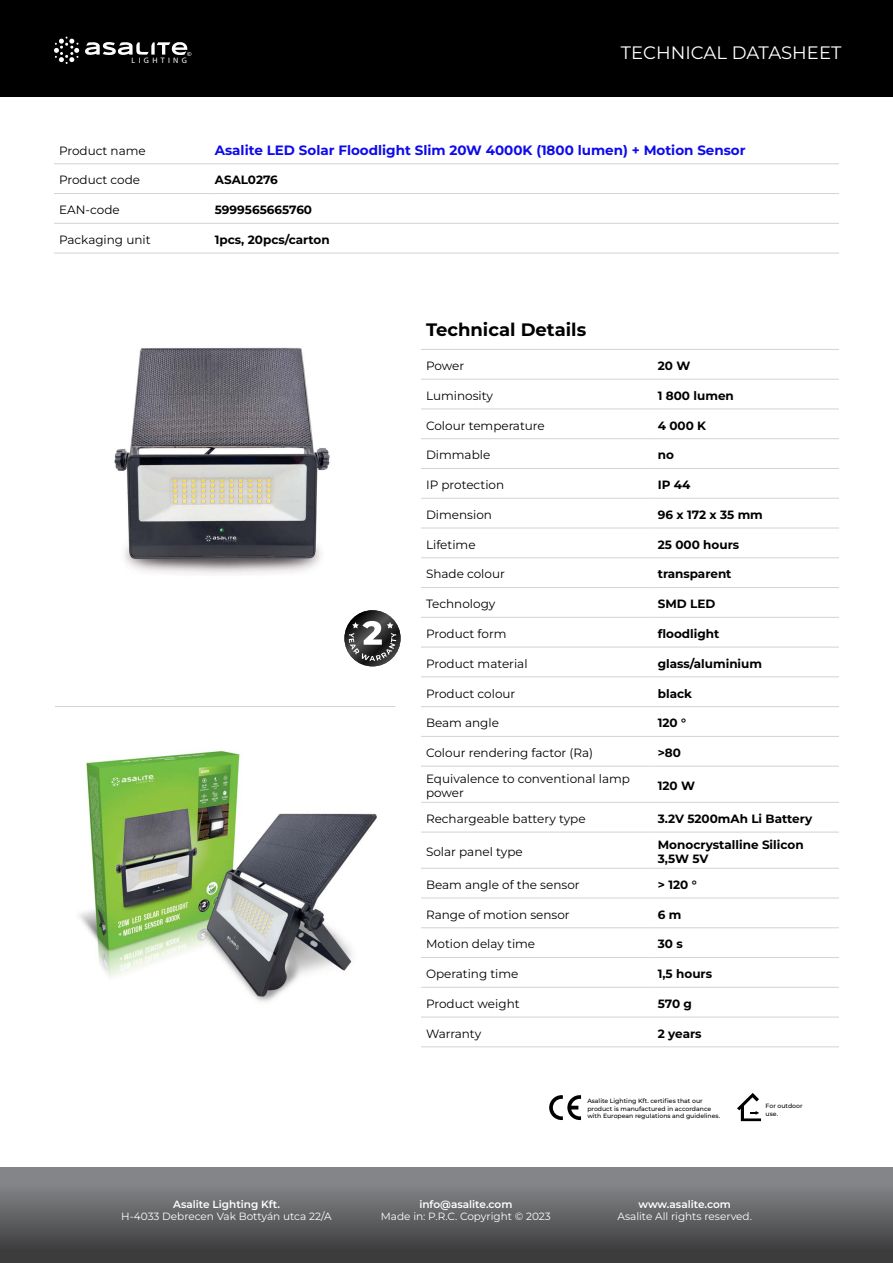
<style>
.page{position:relative;width:893px;height:1263px;background:#fff}
.page>*{position:absolute;margin:0;border:0;box-sizing:border-box;transform-origin:0 0}
.termek_cime{font:18px "Montserrat";color:#fff}
.termek_cime-2{font:700 18px "Montserrat";color:#000}
.Piros_termek_cim{font:700 13.5px "Montserrat";color:#0e0aec}
.tablazat_bal{font:12px/14.4px "Montserrat";color:#000}
.tablazat_jobb{font:700 12px/14.4px "Montserrat";color:#000}
.t1{font:10.5px "Montserrat";color:#fff}
.t2{font:600 10.5px "Montserrat";color:#fff}
.t3{font:7.95px "Myriad Pro";color:#fff}
.t4{font:500 6.15px/7.4px "Montserrat";color:#000}
</style>
<div class="page">
<div style="left:0;top:1167px;width:893px;height:96px;background:linear-gradient(to bottom,#8e9194,#363637)"></div>
<div style="left:0;top:0;width:893px;height:96px;background:#000"></div>
<svg style="left:85px;top:42px;width:106px;height:14px"></svg>
<svg style="left:54px;top:37px;width:25px;height:27px"></svg>
<hr style="left:421px;top:349px;width:232px;height:1px;background:#d1d3d4">
<hr style="left:653px;top:349px;width:186px;height:1px;background:#d1d3d4">
<hr style="left:421px;top:379px;width:232px;height:1px;background:#d1d3d4">
<hr style="left:653px;top:379px;width:186px;height:1px;background:#d1d3d4">
<hr style="left:421px;top:409px;width:232px;height:1px;background:#d1d3d4">
<hr style="left:653px;top:409px;width:186px;height:1px;background:#d1d3d4">
<hr style="left:421px;top:438px;width:232px;height:1px;background:#d1d3d4">
<hr style="left:653px;top:438px;width:186px;height:1px;background:#d1d3d4">
<hr style="left:421px;top:468px;width:232px;height:1px;background:#d1d3d4">
<hr style="left:653px;top:468px;width:186px;height:1px;background:#d1d3d4">
<hr style="left:421px;top:498px;width:232px;height:1px;background:#d1d3d4">
<hr style="left:653px;top:498px;width:186px;height:1px;background:#d1d3d4">
<hr style="left:421px;top:528px;width:232px;height:1px;background:#d1d3d4">
<hr style="left:653px;top:528px;width:186px;height:1px;background:#d1d3d4">
<hr style="left:421px;top:557px;width:232px;height:1px;background:#d1d3d4">
<hr style="left:653px;top:557px;width:186px;height:1px;background:#d1d3d4">
<hr style="left:421px;top:587px;width:232px;height:1px;background:#d1d3d4">
<hr style="left:653px;top:587px;width:186px;height:1px;background:#d1d3d4">
<hr style="left:421px;top:617px;width:232px;height:1px;background:#d1d3d4">
<hr style="left:653px;top:617px;width:186px;height:1px;background:#d1d3d4">
<hr style="left:421px;top:647px;width:232px;height:1px;background:#d1d3d4">
<hr style="left:653px;top:647px;width:186px;height:1px;background:#d1d3d4">
<hr style="left:421px;top:677px;width:232px;height:1px;background:#d1d3d4">
<hr style="left:653px;top:677px;width:186px;height:1px;background:#d1d3d4">
<hr style="left:421px;top:706px;width:232px;height:1px;background:#d1d3d4">
<hr style="left:653px;top:706px;width:186px;height:1px;background:#d1d3d4">
<hr style="left:421px;top:736px;width:232px;height:1px;background:#d1d3d4">
<hr style="left:653px;top:736px;width:186px;height:1px;background:#d1d3d4">
<hr style="left:421px;top:766px;width:232px;height:1px;background:#d1d3d4">
<hr style="left:653px;top:766px;width:186px;height:1px;background:#d1d3d4">
<hr style="left:421px;top:802px;width:232px;height:1px;background:#d1d3d4">
<hr style="left:653px;top:802px;width:186px;height:1px;background:#d1d3d4">
<hr style="left:421px;top:832px;width:232px;height:1px;background:#d1d3d4">
<hr style="left:653px;top:832px;width:186px;height:1px;background:#d1d3d4">
<hr style="left:421px;top:868px;width:232px;height:1px;background:#d1d3d4">
<hr style="left:653px;top:868px;width:186px;height:1px;background:#d1d3d4">
<hr style="left:421px;top:898px;width:232px;height:1px;background:#d1d3d4">
<hr style="left:653px;top:898px;width:186px;height:1px;background:#d1d3d4">
<hr style="left:421px;top:927px;width:232px;height:1px;background:#d1d3d4">
<hr style="left:653px;top:927px;width:186px;height:1px;background:#d1d3d4">
<hr style="left:421px;top:957px;width:232px;height:1px;background:#d1d3d4">
<hr style="left:653px;top:957px;width:186px;height:1px;background:#d1d3d4">
<hr style="left:421px;top:987px;width:232px;height:1px;background:#d1d3d4">
<hr style="left:653px;top:987px;width:186px;height:1px;background:#d1d3d4">
<hr style="left:421px;top:1017px;width:232px;height:1px;background:#d1d3d4">
<hr style="left:653px;top:1017px;width:186px;height:1px;background:#d1d3d4">
<hr style="left:421px;top:1046px;width:232px;height:1px;background:#d1d3d4">
<hr style="left:653px;top:1046px;width:186px;height:1px;background:#d1d3d4">
<hr style="left:54px;top:164px;width:156px;height:1px;background:#d1d3d4">
<hr style="left:210px;top:164px;width:629px;height:1px;background:#d1d3d4">
<hr style="left:54px;top:193px;width:156px;height:1px;background:#d1d3d4">
<hr style="left:210px;top:193px;width:629px;height:1px;background:#d1d3d4">
<hr style="left:54px;top:223px;width:156px;height:1px;background:#d1d3d4">
<hr style="left:210px;top:223px;width:629px;height:1px;background:#d1d3d4">
<hr style="left:54px;top:253px;width:156px;height:1px;background:#d1d3d4">
<hr style="left:210px;top:253px;width:629px;height:1px;background:#d1d3d4">
<hr style="left:55px;top:706px;width:340px;height:1px;background:#d1d3d4">
<svg style="left:344px;top:610px;width:57px;height:56px"></svg>
<svg style="left:349px;top:621px;width:47px;height:40px"></svg>
<svg style="left:549px;top:1095px;width:32px;height:25px"></svg>
<svg style="left:737px;top:1093px;width:24px;height:28px"></svg>
<img style="left:114px;top:347px;width:216px;height:228px">
<img style="left:79px;top:751px;width:298px;height:251px">
<p class="t3" style="left:132px;top:56px;width:57px">L I G H T I N G</p>
<p class="termek_cime" style="left:621px;top:41px;width:222px">TECHNICAL DATASHEET</p>
<p class="tablazat_bal" style="left:59px;top:143px;width:88px">Product name</p>
<p class="Piros_termek_cim" style="left:215px;top:142px;width:532px">Asalite LED Solar Floodlight Slim 20W 4000K (1800 lumen) + Motion Sensor</p>
<p class="tablazat_bal" style="left:59px;top:173px;width:83px">Product code</p>
<p class="tablazat_jobb" style="left:215px;top:173px;width:65px">ASAL0276</p>
<p class="tablazat_bal" style="left:59px;top:202px;width:62px">EAN-code</p>
<p class="tablazat_jobb" style="left:215px;top:202px;width:99px">5999565665760</p>
<p class="tablazat_bal" style="left:59px;top:232px;width:93px">Packaging unit</p>
<p class="tablazat_jobb" style="left:215px;top:232px;width:116px">1pcs, 20pcs/carton</p>
<p class="termek_cime-2" style="left:426px;top:317px;width:162px">Technical Details</p>
<p class="tablazat_bal" style="left:426px;top:358px;width:40px">Power</p>
<p class="tablazat_jobb" style="left:658px;top:358px;width:34px">20 W</p>
<p class="tablazat_bal" style="left:426px;top:388px;width:68px">Luminosity</p>
<p class="tablazat_jobb" style="left:658px;top:388px;width:78px">1 800 lumen</p>
<p class="tablazat_bal" style="left:426px;top:418px;width:120px">Colour temperature</p>
<p class="tablazat_jobb" style="left:658px;top:418px;width:50px">4 000 K</p>
<p class="tablazat_bal" style="left:426px;top:448px;width:66px">Dimmable</p>
<p class="tablazat_jobb" style="left:658px;top:448px;width:18px">no</p>
<p class="tablazat_bal" style="left:426px;top:477px;width:80px">IP protection</p>
<p class="tablazat_jobb" style="left:658px;top:477px;width:34px">IP 44</p>
<p class="tablazat_bal" style="left:426px;top:507px;width:67px">Dimension</p>
<p class="tablazat_jobb" style="left:658px;top:507px;width:107px">96 x 172 x 35 mm</p>
<p class="tablazat_bal" style="left:426px;top:537px;width:51px">Lifetime</p>
<p class="tablazat_jobb" style="left:658px;top:537px;width:83px">25 000 hours</p>
<p class="tablazat_bal" style="left:426px;top:567px;width:80px">Shade colour</p>
<p class="tablazat_jobb" style="left:658px;top:567px;width:75px">transparent</p>
<p class="tablazat_bal" style="left:426px;top:596px;width:71px">Technology</p>
<p class="tablazat_jobb" style="left:658px;top:596px;width:59px">SMD LED</p>
<p class="tablazat_bal" style="left:426px;top:626px;width:82px">Product form</p>
<p class="tablazat_jobb" style="left:658px;top:626px;width:63px">floodlight</p>
<p class="tablazat_bal" style="left:426px;top:656px;width:103px">Product material</p>
<p class="tablazat_jobb" style="left:658px;top:656px;width:106px">glass/aluminium</p>
<p class="tablazat_bal" style="left:426px;top:686px;width:91px">Product colour</p>
<p class="tablazat_jobb" style="left:658px;top:686px;width:36px">black</p>
<p class="tablazat_bal" style="left:426px;top:715px;width:74px">Beam angle</p>
<p class="tablazat_jobb" style="left:658px;top:715px;width:30px">120 °</p>
<p class="tablazat_bal" style="left:426px;top:745px;width:169px">Colour rendering factor (Ra)</p>
<p class="tablazat_jobb" style="left:658px;top:745px;width:25px">&gt;80</p>
<p class="tablazat_bal" style="left:426px;top:771px;width:205px">Equivalence to conventional lamp power</p>
<p class="tablazat_jobb" style="left:658px;top:778px;width:39px">120 W</p>
<p class="tablazat_bal" style="left:426px;top:811px;width:161px">Rechargeable battery type</p>
<p class="tablazat_jobb" style="left:658px;top:811px;width:156px">3.2V 5200mAh Li Battery</p>
<p class="tablazat_bal" style="left:426px;top:844px;width:98px">Solar panel type</p>
<p class="tablazat_jobb" style="left:658px;top:837px;width:147px">Monocrystalline Silicon<br>3,5W 5V</p>
<p class="tablazat_bal" style="left:426px;top:877px;width:155px">Beam angle of the sensor</p>
<p class="tablazat_jobb" style="left:658px;top:877px;width:40px">&gt; 120 °</p>
<p class="tablazat_bal" style="left:426px;top:907px;width:145px">Range of motion sensor</p>
<p class="tablazat_jobb" style="left:658px;top:907px;width:25px">6 m</p>
<p class="tablazat_bal" style="left:426px;top:937px;width:111px">Motion delay time</p>
<p class="tablazat_jobb" style="left:658px;top:937px;width:27px">30 s</p>
<p class="tablazat_bal" style="left:426px;top:966px;width:94px">Operating time</p>
<p class="tablazat_jobb" style="left:658px;top:966px;width:56px">1,5 hours</p>
<p class="tablazat_bal" style="left:426px;top:996px;width:95px">Product weight</p>
<p class="tablazat_jobb" style="left:658px;top:996px;width:36px">570 g</p>
<p class="tablazat_bal" style="left:426px;top:1026px;width:57px">Warranty</p>
<p class="tablazat_jobb" style="left:658px;top:1026px;width:45px">2 years</p>
<p class="t2" style="left:173px;top:1197px;width:108px">Asalite Lighting Kft.</p>
<p class="t1" style="left:121px;top:1209px;width:212px">H-4033 Debrecen Vak Bottyán utca 22/A</p>
<p class="t2" style="left:419px;top:1197px;width:94px">info@asalite.com</p>
<p class="t1" style="left:381px;top:1209px;width:171px">Made in: P.R.C. Copyright © 2023</p>
<p class="t4" style="left:587px;top:1097px;width:117px">Asalite Lighting Kft. certifies that our</p>
<p class="t4" style="left:587px;top:1104px;width:134px">product is manufactured in accordance with European regulations and guidelines.</p>
<p class="t4" style="left:766px;top:1102px;width:39px">For outdoor</p>
<p class="t4" style="left:766px;top:1109px;width:14px">use.</p>
<p class="t2" style="left:638px;top:1197px;width:94px">www.asalite.com</p>
<p class="t1" style="left:617px;top:1209px;width:136px">Asalite All rights reserved.</p>
</div>
